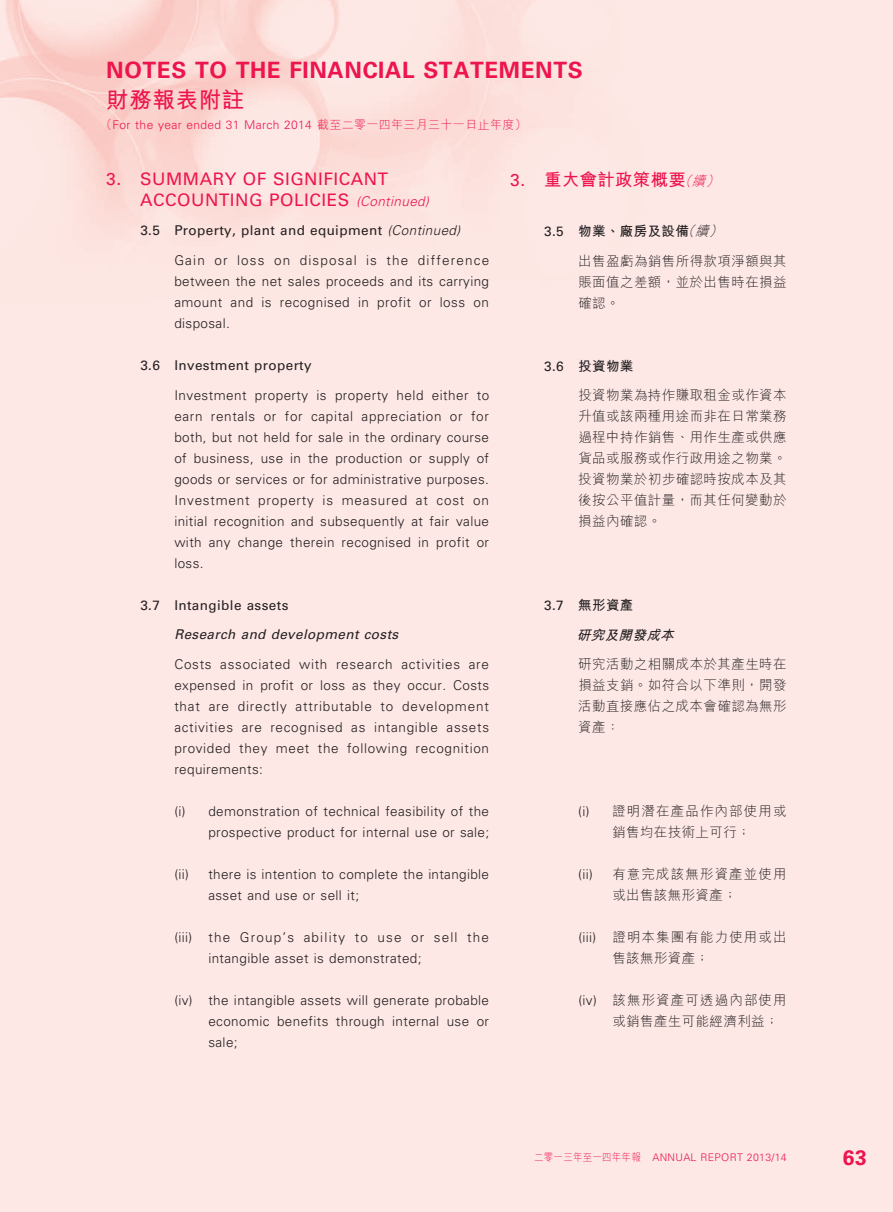
<style>
.page{position:relative;width:893px;height:1212px;background:#fff}
.page>*{position:absolute;margin:0;border:0;box-sizing:border-box;transform-origin:0 0}
.t1{font:700 22.5px "Univers";letter-spacing:.03em;color:#ed154e}
.t2{font:700 22.5px "M Hei HK";letter-spacing:.03em;color:#ed154e}
.t3{font:700 21px "Univers";color:#ed154e}
.t4{font:17.25px "Univers";letter-spacing:.03em;color:#ed154e}
.t5{font:700 17.25px "M Hei HK";letter-spacing:.03em;color:#ed154e}
.t6{font:300 13.5px/21px "Univers";letter-spacing:.03em;color:#231f20;text-align:justify}
.t7{font:300 13.5px/21px "M Hei HK";letter-spacing:.03em;color:#231f20}
.t8{font:300 13.5px/21px "M Hei HK";letter-spacing:.085em;color:#231f20}
.t9{font:13.5px "Univers";letter-spacing:.03em;color:#231f20}
.t10{font:300 13.5px "Univers";letter-spacing:.085em;color:#231f20}
.t11{font:italic 13.5px "Univers";letter-spacing:.03em;color:#231f20}
.t12{font:italic 700 13.5px/29.4px "M Hei HK";color:#231f20}
.t13{font:italic 300 13.5px "Univers";letter-spacing:.03em;color:#ed154e}
.t14{font:300 12px "Univers";letter-spacing:.03em;color:#ed154e}
.t15{font:300 10.5px "Univers";letter-spacing:.03em;color:#ed154e}
.s1{font-family:"M Hei HK"}
.s2{font-weight:300;font-style:italic}
.s3{font-family:"Univers";font-weight:400}
.s4{font-weight:300;font-style:italic;font-size:13.5px}
.s5{font-weight:700}
.s6{font-style:italic}
.s7{font-family:"Univers";font-weight:400;font-style:normal}
.s8{font-style:normal}
.s9{font-family:"Univers"}
</style>
<div class="page">
<h1 class="t1" style="left:106px;top:57px;width:478px">NOTES TO THE FINANCIAL STATEMENTS</h1>
<h1 class="t2" style="left:106px;top:83px;width:140px">財務報表附註</h1>
<p class="t14" style="left:100px;top:117px;width:428px"><span class="s1">（</span>For the year ended 31 March 2014 <span class="s1">截至二零一四年三月三十一日止年度）</span></p>
<p class="t4" style="left:106px;top:169px;width:31px">3. SUMMARY</p>
<p class="t4" style="left:243px;top:169px;width:41px">OF SIG</p>
<p class="t4" style="left:304px;top:169px;width:24px">NIFICA</p>
<p class="t4" style="left:364px;top:169px;width:25px">NT</p>
<p class="t4" style="left:140px;top:190px;width:14px">ACCOU</p>
<p class="t4" style="left:205px;top:190px;width:75px">NTING POLICIES</p>
<p class="t13" style="left:356px;top:193px;width:74px">(Continued)</p>
<p class="t9" style="left:140px;top:223px;width:321px">3.5 Property, plant and equipment <span class="s2">(Continued)</span></p>
<p class="t10" style="left:174px;top:252px;width:316px">Gain or loss on disposal is the difference</p>
<p class="t6" style="left:174px;top:271px;width:316px">between the net sales proceeds and its carrying amount and is recognised in profit or loss on disposal.</p>
<p class="t9" style="left:140px;top:357px;width:173px">3.6 I nvestment property</p>
<p class="t6" style="left:174px;top:384px;width:316px">Investment property is property held either to earn rentals or for capital appreciation or for both, but not held for sale in the ordinary course of business, use in the production or supply of goods or services or for administrative purposes.<br>Investment property is measured at cost on initial recognition and subsequently at fair value with any change therein recognised in profit or loss.</p>
<p class="t9" style="left:140px;top:597px;width:150px">3.7 I ntangible assets</p>
<p class="t11" style="left:174px;top:626px;width:225px">Research and development costs</p>
<p class="t6" style="left:174px;top:653px;width:316px">Costs associated with research activities are expensed in profit or loss as they occur. Costs that are directly attributable to development activities are recognised as intangible assets provided they meet the following recognition requirements:</p>
<p class="t6" style="left:174px;top:800px;width:316px;text-align:right">(i) demonstration of technical feasibility of the prospective product for internal use or sale;</p>
<p class="t6" style="left:208px;top:863px;width:282px;text-indent:-34px">(ii) there is intention to complete the intangible asset and use or sell it;</p>
<p class="t6" style="left:208px;top:926px;width:282px;text-indent:-34px">(iii) the Group’s ability to use or sell the intangible asset is demonstrated;</p>
<p class="t6" style="left:208px;top:989px;width:282px;text-indent:-34px">(iv) the intangible assets will generate probable economic benefits through internal use or sale;</p>
<p class="t5" style="left:510px;top:167px;width:215px"><span class="s3">3.</span> 重大會計政策概要<span class="s4">（續）</span></p>
<p class="t7" style="left:578px;top:216px;width:210px;line-height:29.5px;text-indent:-34px"><span class="s3">3.5</span> <span class="s5">物業、廠房及設備</span><span class="s6">（續）<br></span>出售盈虧為銷售所得款項淨額與其</p>
<p class="t7" style="left:578px;top:271px;width:210px">賬面值之差額，並於出售時在損益確認。</p>
<p class="t7" style="left:578px;top:350px;width:210px;line-height:29.5px;text-indent:-34px"><span class="s3">3.6</span> <span class="s5">投資物業<br></span>投資物業為持作賺取租金或作資本</p>
<p class="t7" style="left:578px;top:405px;width:210px;text-align:justify">升值或該兩種用途而非在日常業務過程中持作銷售、用作生產或供應貨品或服務或作行政用途之物業。投資物業於初步確認時按成本及其後按公平值計量，而其任何變動於損益內確認。</p>
<p class="t12" style="left:577px;top:589px;width:103px;text-indent:-33px"><span class="s7">3.7</span> <span class="s8">無形資產<br></span>研究及開發成本</p>
<p class="t7" style="left:578px;top:653px;width:210px;text-align:justify">研究活動之相關成本於其產生時在損益支銷。如符合以下準則，開發活動直接應佔之成本會確認為無形資產：</p>
<p class="t8" style="left:578px;top:800px;width:210px;text-align:center"><span class="s9">(i)</span> 證明潛在產品作內部使用或銷售均在技術上可行；</p>
<p class="t8" style="left:612px;top:863px;width:176px;text-indent:-34px"><span class="s9">(ii)</span> 有意完成該無形資產並使用或出售該無形資產；</p>
<p class="t8" style="left:612px;top:926px;width:176px;text-indent:-34px"><span class="s9">(iii)</span> 證明本集團有能力使用或出售該無形資產；</p>
<p class="t8" style="left:612px;top:989px;width:176px;text-indent:-34px"><span class="s9">(iv)</span> 該無形資產可透過內部使用或銷售產生可能經濟利益；</p>
<p class="t15" style="left:534px;top:1151px;width:254px"><span class="s1">二零一三年至一四年年報</span> ANNUAL REPORT 2013/14</p>
<h2 class="t3" style="left:843px;top:1145px;width:25px">63</h2>
</div>
